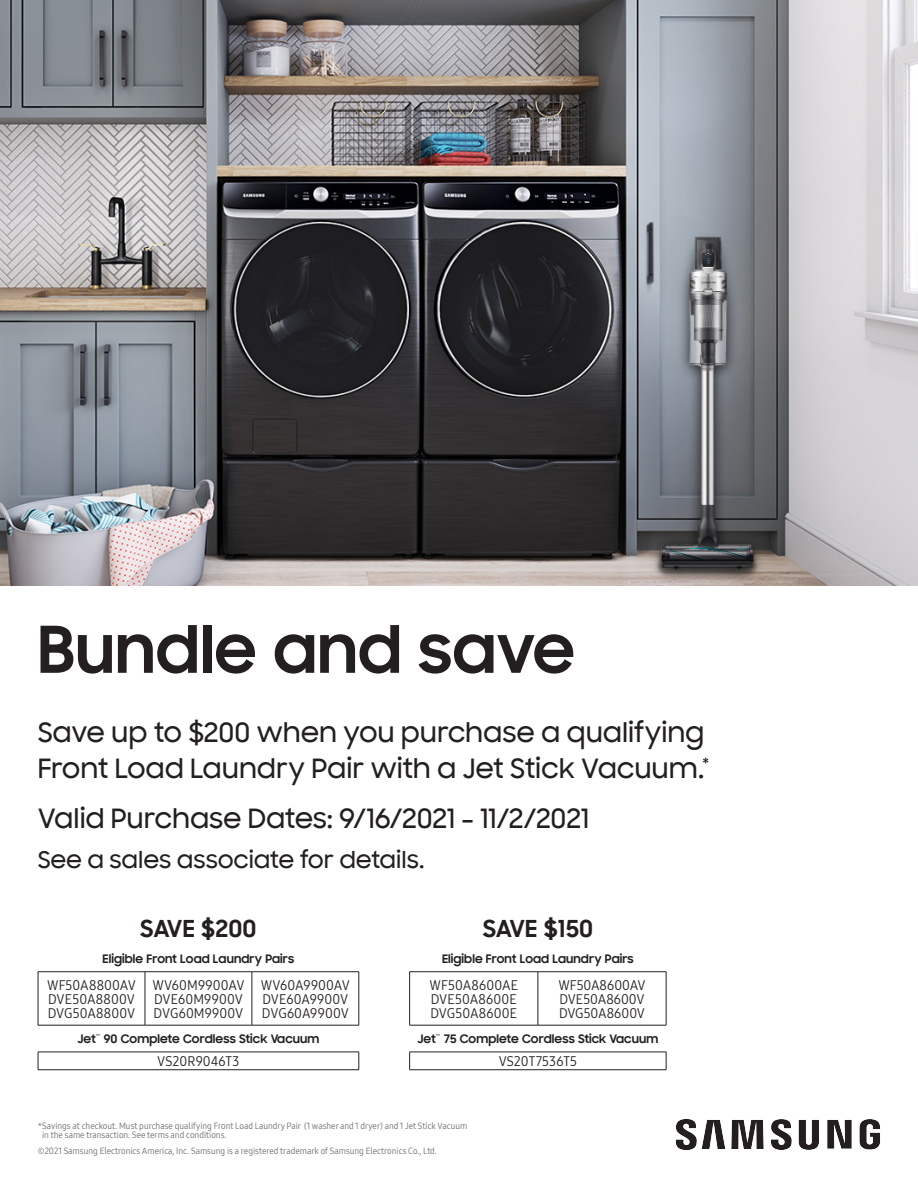
<style>
.page{position:relative;width:918px;height:1188px;background:#fff}
.page>*{position:absolute;margin:0;border:0;box-sizing:border-box;transform-origin:0 0}
.t1{font:700 64.5px "Samsung Sharp Sans";letter-spacing:.01em;color:#231f20}
.t2{font:500 27px/36px "Samsung Sharp Sans";letter-spacing:-.01em;color:#231f20}
.t3{font:700 23.7px "Samsung Sharp Sans";letter-spacing:.01em;color:#231f20}
.t4{font:500 23.25px "Samsung Sharp Sans";letter-spacing:-.01em;color:#231f20}
.t5{font:13.8px/13.8px "Samsung One 400 C";letter-spacing:.01em;color:#231f20;text-align:justify}
.t6{font:700 11.85px "Samsung Sharp Sans";letter-spacing:.01em;color:#231f20}
.t7{font:9px/9px "Samsung One 400 C";color:#6c6d70}
</style>
<div class="page">
<svg style="left:676px;top:1119px;width:204px;height:31px"></svg>
<hr style="left:38px;top:1052px;width:107px;height:1px;background:#231f20">
<svg style="left:38px;top:1052px;width:1px;height:17px"></svg>
<hr style="left:145px;top:1052px;width:107px;height:1px;background:#231f20">
<hr style="left:252px;top:1052px;width:107px;height:1px;background:#231f20">
<svg style="left:359px;top:1052px;width:1px;height:17px"></svg>
<hr style="left:38px;top:1069px;width:107px;height:1px;background:#231f20">
<hr style="left:145px;top:1069px;width:107px;height:1px;background:#231f20">
<hr style="left:252px;top:1069px;width:107px;height:1px;background:#231f20">
<hr style="left:38px;top:971px;width:107px;height:1px;background:#231f20">
<hr style="left:38px;top:972px;width:1px;height:53px;background:#231f20">
<hr style="left:145px;top:971px;width:107px;height:1px;background:#231f20">
<hr style="left:145px;top:972px;width:1px;height:53px;background:#231f20">
<hr style="left:252px;top:971px;width:107px;height:1px;background:#231f20">
<hr style="left:252px;top:972px;width:1px;height:53px;background:#231f20">
<hr style="left:359px;top:972px;width:1px;height:53px;background:#231f20">
<hr style="left:38px;top:1025px;width:107px;height:1px;background:#231f20">
<hr style="left:145px;top:1025px;width:107px;height:1px;background:#231f20">
<hr style="left:252px;top:1025px;width:107px;height:1px;background:#231f20">
<hr style="left:409px;top:1052px;width:129px;height:1px;background:#231f20">
<svg style="left:409px;top:1052px;width:1px;height:17px"></svg>
<hr style="left:538px;top:1052px;width:128px;height:1px;background:#231f20">
<svg style="left:666px;top:1052px;width:1px;height:17px"></svg>
<hr style="left:409px;top:1069px;width:129px;height:1px;background:#231f20">
<hr style="left:538px;top:1069px;width:128px;height:1px;background:#231f20">
<hr style="left:409px;top:971px;width:129px;height:1px;background:#231f20">
<hr style="left:409px;top:972px;width:1px;height:53px;background:#231f20">
<hr style="left:538px;top:971px;width:128px;height:1px;background:#231f20">
<hr style="left:538px;top:972px;width:1px;height:53px;background:#231f20">
<hr style="left:666px;top:972px;width:1px;height:53px;background:#231f20">
<hr style="left:409px;top:1025px;width:129px;height:1px;background:#231f20">
<hr style="left:538px;top:1025px;width:128px;height:1px;background:#231f20">
<img style="left:0;top:0;width:918px;height:585px">
<p class="t1" style="left:38px;top:602px;width:538px">Bundle and save</p>
<p class="t2" style="left:38px;top:714px;width:673px">Save up to $200 when you purchase a qualifying<br>Front Load Laundry Pair with a Jet Stick Vacuum.<sup>*</sup></p>
<p class="t2" style="left:38px;top:799px;width:553px">Valid Purchase Dates: 9/16/2021 - 11/2/2021</p>
<p class="t4" style="left:38px;top:843px;width:388px">See a sales associate for details.</p>
<p class="t3" style="left:140px;top:911px;width:118px">SAVE $200</p>
<p class="t6" style="left:103px;top:950px;width:193px">Eligible Front Load Laundry Pairs</p>
<p class="t5" style="left:47px;top:978px;width:90px">WF50A8800AV</p>
<p class="t5" style="left:48px;top:992px;width:88px">DVE50A8800V</p>
<p class="t5" style="left:48px;top:1006px;width:89px">DVG50A8800V</p>
<p class="t5" style="left:261px;top:978px;width:91px">WV60A9900AV</p>
<p class="t5" style="left:262px;top:992px;width:88px">DVE60A9900V</p>
<p class="t5" style="left:262px;top:1006px;width:88px">DVG60A9900V</p>
<p class="t6" style="left:78px;top:1030px;width:243px">Jet<sup>™</sup> 90 Complete Cordless Stick Vacuum</p>
<p class="t5" style="left:157px;top:1054px;width:84px">VS20R9046T3</p>
<p class="t5" style="left:152px;top:978px;width:94px">WV60M9900AV</p>
<p class="t5" style="left:154px;top:992px;width:90px">DVE60M9900V</p>
<p class="t5" style="left:154px;top:1006px;width:91px">DVG60M9900V</p>
<p class="t3" style="left:483px;top:911px;width:112px">SAVE $150</p>
<p class="t6" style="left:442px;top:950px;width:193px">Eligible Front Load Laundry Pairs</p>
<p class="t5" style="left:429px;top:978px;width:90px">WF50A8600AE DVE50A8600E DVG50A8600E</p>
<p class="t5" style="left:558px;top:978px;width:89px">WF50A8600AV</p>
<p class="t5" style="left:559px;top:992px;width:87px">DVE50A8600V</p>
<p class="t5" style="left:559px;top:1006px;width:87px">DVG50A8600V</p>
<p class="t6" style="left:418px;top:1030px;width:242px">Jet<sup>™</sup> 75 Complete Cordless Stick Vacuum</p>
<p class="t5" style="left:499px;top:1054px;width:80px">VS20T7536T5</p>
<p class="t7" style="left:42px;top:1121px;width:427px;text-indent:-4px">*Savings at checkout. Must purchase qualifying Front Load Laundry Pair (1 washer and 1 dryer) and 1 Jet Stick Vacuum in the same transaction. See terms and conditions.</p>
<p class="t7" style="left:38px;top:1146px;width:401px">©2021 Samsung Electronics America, Inc. Samsung is a registered trademark of Samsung Electronics Co., Ltd.</p>
</div>
